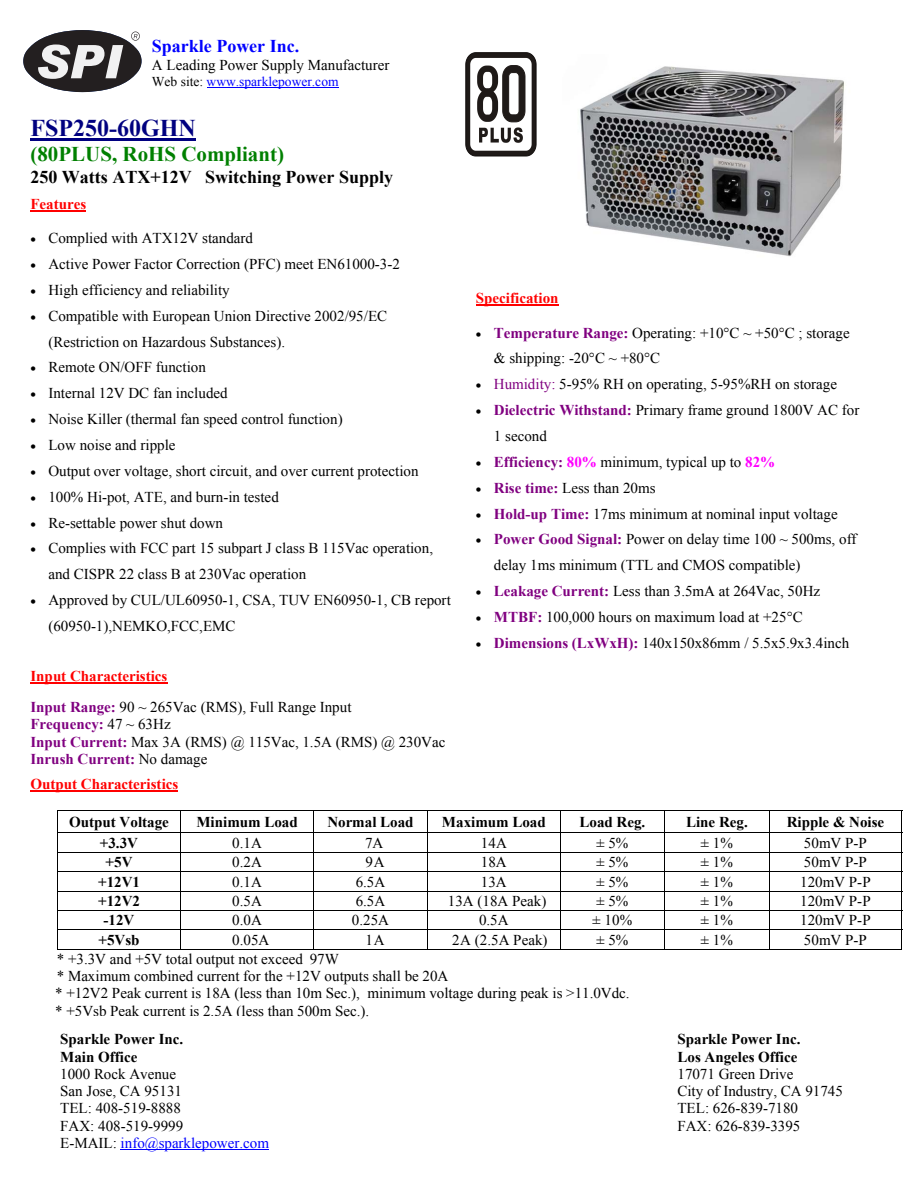
<style>
.page{position:relative;width:918px;height:1188px;background:#fff}
.page>*{position:absolute;margin:0;border:0;box-sizing:border-box;transform-origin:0 0}
.t1{font:700 24px "Times New Roman";color:#000080}
.t2{font:700 21px "Times New Roman";color:#008000}
.t3{font:700 18px "Times New Roman";color:#000}
.t4{font:700 18px "Times New Roman";color:#00f}
.t5{font:15px/17.2px "Times New Roman";color:#000}
.t6{font:700 15px/17.2px "Times New Roman";color:#000}
.t7{font:700 15px "Times New Roman";color:#f00}
.t8{font:13.5px "Times New Roman";color:#00f}
.s1{color:#000}
.s2{font-weight:700;color:#f00}
.s3{font-weight:700;color:#800080}
.s4{color:#800080}
.s5{font-weight:700;color:#f0f}
.s6{color:#00f}
</style>
<div class="page">
<hr style="left:30px;top:683px;width:137px;height:1px;background:#f00">
<hr style="left:207px;top:87px;width:132px;height:1px;background:#00f">
<hr style="left:476px;top:305px;width:83px;height:1px;background:#f00">
<hr style="left:30px;top:791px;width:148px;height:1px;background:#f00">
<hr style="left:57px;top:810px;width:845px;height:1px;background:#000">
<hr style="left:57px;top:832px;width:845px;height:1px;background:#000">
<hr style="left:57px;top:852px;width:845px;height:1px;background:#000">
<hr style="left:57px;top:871px;width:845px;height:1px;background:#000">
<hr style="left:57px;top:891px;width:845px;height:1px;background:#000">
<hr style="left:57px;top:910px;width:845px;height:1px;background:#000">
<hr style="left:57px;top:929px;width:845px;height:1px;background:#000">
<svg style="left:57px;top:811px;width:1px;height:138px"></svg>
<hr style="left:57px;top:949px;width:123px;height:1px;background:#000">
<svg style="left:180px;top:811px;width:1px;height:139px"></svg>
<hr style="left:181px;top:949px;width:132px;height:1px;background:#000">
<svg style="left:313px;top:811px;width:1px;height:139px"></svg>
<hr style="left:314px;top:949px;width:113px;height:1px;background:#000">
<svg style="left:427px;top:811px;width:1px;height:139px"></svg>
<hr style="left:428px;top:949px;width:132px;height:1px;background:#000">
<svg style="left:560px;top:811px;width:1px;height:139px"></svg>
<hr style="left:561px;top:949px;width:103px;height:1px;background:#000">
<svg style="left:664px;top:811px;width:1px;height:139px"></svg>
<hr style="left:665px;top:949px;width:104px;height:1px;background:#000">
<svg style="left:769px;top:811px;width:1px;height:139px"></svg>
<hr style="left:770px;top:949px;width:132px;height:1px;background:#000">
<hr style="left:30px;top:139px;width:166px;height:2px;background:#000080">
<hr style="left:30px;top:210px;width:56px;height:2px;background:#f00">
<hr style="left:121px;top:1149px;width:148px;height:1px;background:#00f">
<svg style="left:23px;top:30px;width:119px;height:62px"></svg>
<svg style="left:465px;top:52px;width:72px;height:105px"></svg>
<img style="left:580px;top:66px;width:264px;height:191px">
<p class="t4" style="left:152px;top:34px;width:149px">Sparkle Power Inc.</p>
<p class="t5" style="left:152px;top:56px;width:239px">A Leading Power Supply Manufacturer</p>
<p class="t8" style="left:152px;top:72px;width:188px"><span class="s1">Web site:</span> www.sparklepower.com</p>
<h1 class="t1" style="left:30px;top:111px;width:167px">FSP250-60GHN</h1>
<h2 class="t2" style="left:30px;top:139px;width:255px">(80PLUS, RoHS Compliant)</h2>
<p class="t3" style="left:30px;top:164px;width:364px">250 Watts ATX+12V Switching Power Supply</p>
<p class="t7" style="left:30px;top:193px;width:57px">Features</p>
<p class="t5" style="left:30px;top:229px;width:224px">• Complied with ATX12V standard</p>
<p class="t5" style="left:30px;top:255px;width:371px">• Active Power Factor Correction (PFC) meet EN61000-3-2</p>
<p class="t5" style="left:30px;top:281px;width:201px">• High efficiency and reliability</p>
<p class="t5" style="left:48px;top:302px;width:340px;line-height:26px;text-indent:-18px">• Compatible with European Union Directive 2002/95/EC (Restriction on Hazardous Substances).</p>
<p class="t5" style="left:30px;top:358px;width:177px">• Remote ON/OFF function</p>
<p class="t5" style="left:30px;top:384px;width:199px">• Internal 12V DC fan included</p>
<p class="t5" style="left:30px;top:410px;width:314px">• Noise Killer (thermal fan speed control function)</p>
<p class="t5" style="left:30px;top:436px;width:147px">• Low noise and ripple</p>
<p class="t5" style="left:30px;top:462px;width:390px">• Output over voltage, short circuit, and over current protection</p>
<p class="t5" style="left:30px;top:488px;width:250px">• 100% Hi-pot, ATE, and burn-in tested</p>
<p class="t5" style="left:30px;top:514px;width:194px">• Re-settable power shut down</p>
<p class="t5" style="left:48px;top:535px;width:386px;line-height:26px;text-indent:-18px">• Complies with FCC part 15 subpart J class B 115Vac operation, and CISPR 22 class B at 230Vac operation</p>
<p class="t5" style="left:48px;top:587px;width:404px;line-height:26.2px;text-indent:-18px">• Approved y CUL/UL60950-1, CSA, TUV EN60950-1, CB report (60950-1) EMKO,FCC,EMC</p>
<p class="t5" style="left:109px;top:587px;width:16px;line-height:26.2px">b ,N</p>
<p class="t5" style="left:30px;top:660px;width:323px;line-height:30.9px"><span class="s2">Input Characteristics<br></span><span class="s3">Input Range:</span> 90 ~ 265Vac (RMS), Full Range Input</p>
<p class="t5" style="left:30px;top:715px;width:417px"><span class="s3">Frequency:</span> 47 ~ 63Hz<br><span class="s3">Input Current:</span> Max 3A (RMS) @ 115Vac, 1.5A (RMS) @ 230Vac<br><span class="s3">Inrush Current:</span> No damage</p>
<p class="t7" style="left:476px;top:288px;width:84px">Specification</p>
<p class="t5" style="left:494px;top:319px;width:357px;line-height:25.8px;text-indent:-18px">• <span class="s3">Temperature Range:</span> Operating: +10°C ~ +50°C ; storage &amp; shipping: -20°C ~ +80°C</p>
<p class="t5" style="left:476px;top:375px;width:363px">• <span class="s4">Humidity:</span> 5-95% RH on operating, 5-95%RH on storage</p>
<p class="t5" style="left:494px;top:397px;width:367px;line-height:26px;text-indent:-18px">• <span class="s3">Dielectric Withstand:</span> Primary frame ground 1800V AC for<br>1 second</p>
<p class="t5" style="left:476px;top:453px;width:301px">• <span class="s3">Efficiency:</span> <span class="s5">80%</span> minimum, typical up to <span class="s5">82%</span></p>
<p class="t5" style="left:476px;top:479px;width:181px">• <span class="s3">Rise time:</span> Less than 20ms</p>
<p class="t5" style="left:476px;top:505px;width:363px">• <span class="s3">Hold-up Time:</span> 17ms minimum at nominal input voltage</p>
<p class="t5" style="left:494px;top:526px;width:364px;line-height:26px;text-indent:-18px">• <span class="s3">Power Good Signal:</span> Power on delay time 100 ~ 500ms, off delay 1ms minimum (TTL and CMOS compatible)</p>
<p class="t5" style="left:476px;top:582px;width:346px">• <span class="s3">Leakage Current:</span> Less than 3.5mA at 264Vac, 50Hz</p>
<p class="t5" style="left:476px;top:608px;width:328px">• <span class="s3">MTBF:</span> 100,000 hours on maximum load at +25°C</p>
<p class="t5" style="left:476px;top:635px;width:375px">• <span class="s3">Dimensions (LxWxH):</span> 140x150x86mm / 5.5x5.9x3.4inch</p>
<p class="t7" style="left:30px;top:774px;width:149px">Output Characteristics</p>
<p class="t6" style="left:69px;top:813px;width:101px">Output Voltage</p>
<p class="t6" style="left:196px;top:813px;width:103px">Minimum Load</p>
<p class="t6" style="left:327px;top:813px;width:88px">Normal Load</p>
<p class="t6" style="left:442px;top:813px;width:105px">Maximum Load</p>
<p class="t6" style="left:579px;top:813px;width:67px">Load Reg.</p>
<p class="t6" style="left:686px;top:813px;width:63px">Line Reg.</p>
<p class="t6" style="left:787px;top:813px;width:99px">Ripple &amp; Noise</p>
<p class="t6" style="left:100px;top:834px;width:40px">+3.3V</p>
<p class="t5" style="left:232px;top:834px;width:31px">0.1A</p>
<p class="t5" style="left:365px;top:834px;width:20px">7A</p>
<p class="t5" style="left:481px;top:834px;width:27px">14A</p>
<p class="t5" style="left:596px;top:834px;width:34px">± 5%</p>
<p class="t5" style="left:701px;top:834px;width:34px">± 1%</p>
<p class="t5" style="left:804px;top:834px;width:64px">50mV P-P</p>
<p class="t6" style="left:106px;top:853px;width:28px">+5V</p>
<p class="t5" style="left:232px;top:853px;width:31px">0.2A</p>
<p class="t5" style="left:365px;top:853px;width:21px">9A</p>
<p class="t5" style="left:481px;top:853px;width:27px">18A</p>
<p class="t5" style="left:596px;top:853px;width:34px">± 5%</p>
<p class="t5" style="left:701px;top:853px;width:34px">± 1%</p>
<p class="t5" style="left:804px;top:853px;width:64px">50mV P-P</p>
<p class="t6" style="left:98px;top:873px;width:43px">+12V1</p>
<p class="t5" style="left:232px;top:873px;width:31px">0.1A</p>
<p class="t5" style="left:356px;top:873px;width:31px">6.5A</p>
<p class="t5" style="left:481px;top:873px;width:27px">13A</p>
<p class="t5" style="left:596px;top:873px;width:34px">± 5%</p>
<p class="t5" style="left:701px;top:873px;width:34px">± 1%</p>
<p class="t5" style="left:800px;top:873px;width:72px">120mV P-P</p>
<p class="t6" style="left:98px;top:892px;width:43px">+12V2</p>
<p class="t5" style="left:232px;top:892px;width:31px">0.5A</p>
<p class="t5" style="left:356px;top:892px;width:31px">6.5A</p>
<p class="t5" style="left:448px;top:892px;width:100px">13A (18A Peak)</p>
<p class="t5" style="left:596px;top:892px;width:34px">± 5%</p>
<p class="t5" style="left:701px;top:892px;width:34px">± 1%</p>
<p class="t5" style="left:800px;top:892px;width:72px">120mV P-P</p>
<p class="t6" style="left:104px;top:911px;width:32px">-12V</p>
<p class="t5" style="left:232px;top:911px;width:31px">0.0A</p>
<p class="t5" style="left:352px;top:911px;width:39px">0.25A</p>
<p class="t5" style="left:479px;top:911px;width:31px">0.5A</p>
<p class="t5" style="left:593px;top:911px;width:41px">± 10%</p>
<p class="t5" style="left:701px;top:911px;width:34px">± 1%</p>
<p class="t5" style="left:800px;top:911px;width:72px">120mV P-P</p>
<p class="t6" style="left:98px;top:931px;width:43px">+5Vsb</p>
<p class="t5" style="left:232px;top:931px;width:39px">0.05A</p>
<p class="t5" style="left:365px;top:931px;width:21px">1A</p>
<p class="t5" style="left:452px;top:931px;width:97px">2A (2.5A Peak)</p>
<p class="t5" style="left:596px;top:931px;width:34px">± 5%</p>
<p class="t5" style="left:701px;top:931px;width:34px">± 1%</p>
<p class="t5" style="left:804px;top:931px;width:64px">50mV P-P</p>
<p class="t5" style="left:55px;top:950px;width:576px">* +3.3V and +5V total output not exceed 97W<br>* Maximum combined current for the +12V outputs shall be 20A<br>* +12V2 Peak current is 18A (less than 10m Sec.), minimum voltage during peak is &gt;11.0Vdc. * +5Vsb Peak current is 2.5A (less than 500m Sec.).</p>
<p class="t6" style="left:60px;top:1030px;width:125px">Sparkle Power Inc.<br>Main Office</p>
<p class="t5" style="left:60px;top:1065px;width:210px">1000 Rock Avenue<br>San Jose, CA 95131<br>TEL: 408-519-8888<br>FAX: 408-519-9999<br>E-MAIL: <span class="s6">info@sparklepower.com</span></p>
<p class="t6" style="left:677px;top:1030px;width:125px">Sparkle Power Inc.<br>Los Angeles Office</p>
<p class="t5" style="left:677px;top:1065px;width:167px">17071 Green Drive<br>City of Industry, CA 91745<br>TEL: 626-839-7180<br>FAX: 626-839-3395</p>
</div>
